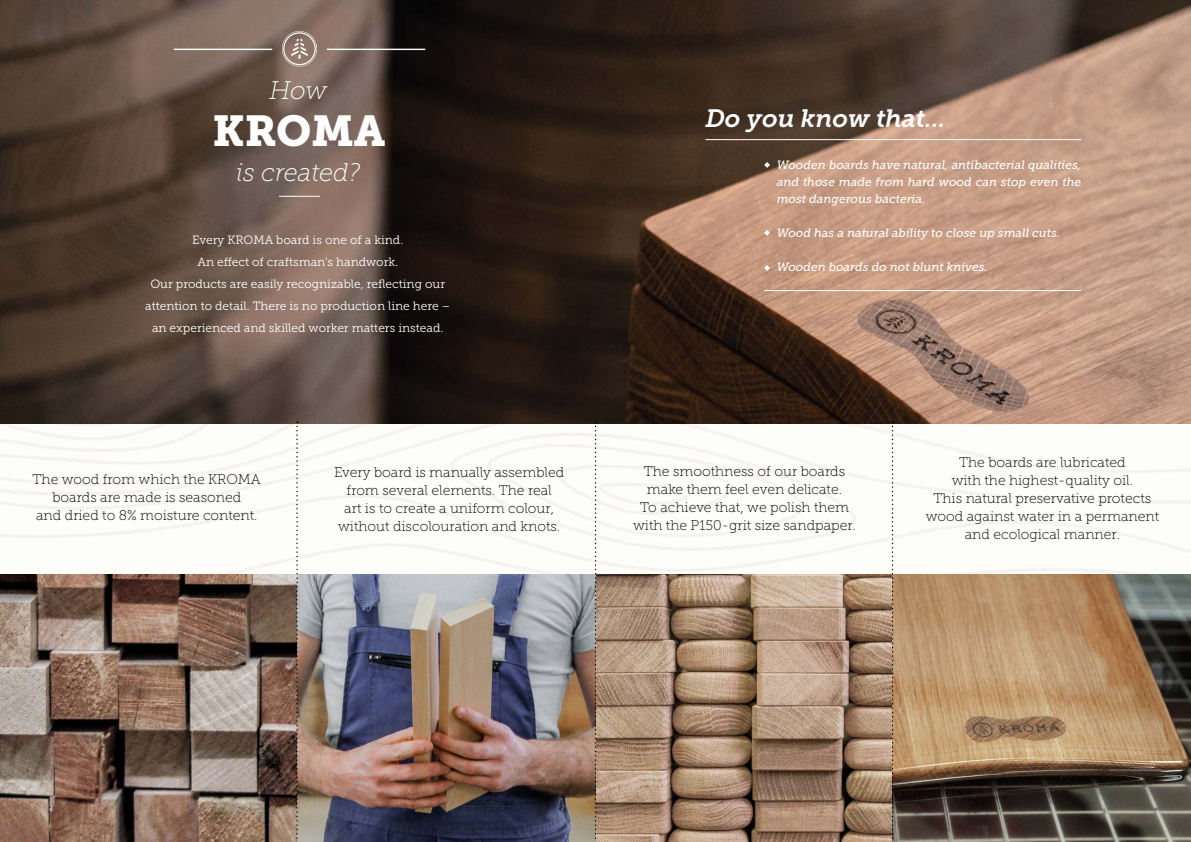
<style>
.page{position:relative;width:1191px;height:842px;background:#fff}
.page>*{position:absolute;margin:0;border:0;box-sizing:border-box;transform-origin:0 0}
.Podstawowy_akapitowy{font:43px "Museo Slab 900";color:#fff}
.Podstawowy_akapitowy-2{font:italic 25.4px "Museo Slab 100";color:#fff}
.Podstawowy_akapitowy-3{font:italic 25px "Museo Slab 700";color:#fff}
.Podstawowy_akapitowy-4{font:14px/18px "Museo Slab 100";color:#000;text-align:center}
.Podstawowy_akapitowy-5{font:12px/22px "Museo Slab 300";color:#fff;text-align:center}
.Podstawowy_akapitowy-6{font:italic 12px/17px "Museo Slab 500";color:#fff;text-align:justify}
</style>
<div class="page">
<img style="left:0;top:423px;width:1191px;height:419px">
<img style="left:0;top:0;width:1191px;height:423px">
<svg style="left:0;top:575px;width:296px;height:267px"></svg>
<img style="left:893px;top:574px;width:298px;height:268px">
<svg style="left:296px;top:421px;width:2px;height:421px"></svg>
<svg style="left:595px;top:421px;width:1px;height:421px"></svg>
<svg style="left:892px;top:421px;width:1px;height:421px"></svg>
<svg style="left:764px;top:162px;width:6px;height:6px"></svg>
<svg style="left:764px;top:230px;width:6px;height:6px"></svg>
<svg style="left:764px;top:265px;width:6px;height:6px"></svg>
<img style="left:282px;top:31px;width:35px;height:37px">
<hr style="left:327px;top:49px;width:98px;height:1px;background:#fff">
<hr style="left:705px;top:139px;width:376px;height:1px;background:#fff">
<hr style="left:764px;top:290px;width:317px;height:1px;background:#fff">
<hr style="left:279px;top:196px;width:41px;height:1px;background:#fff">
<hr style="left:174px;top:49px;width:98px;height:1px;background:#fff">
<p class="Podstawowy_akapitowy-2" style="left:269px;top:77px;width:59px">How</p>
<p class="Podstawowy_akapitowy" style="left:212px;top:106px;width:174px">KROMA</p>
<p class="Podstawowy_akapitowy-2" style="left:236px;top:159px;width:125px">is created?</p>
<p class="Podstawowy_akapitowy-5" style="left:192px;top:229px;width:212px">Every KROMA board is one of a kind.</p>
<p class="Podstawowy_akapitowy-5" style="left:197px;top:251px;width:202px">An effect of craftsman’s handwork.</p>
<p class="Podstawowy_akapitowy-5" style="left:145px;top:273px;width:306px">Our products are easily recognizable, reflecting our attention to detail. There is no production line here – an experienced and skilled worker matters instead.</p>
<p class="Podstawowy_akapitowy-3" style="left:705px;top:104px;width:242px">Do you know that...</p>
<p class="Podstawowy_akapitowy-6" style="left:776px;top:157px;width:306px">Wooden boards have natural, antibacterial qualities, and those made from hard wood can stop even the most dangerous bacteria.</p>
<p class="Podstawowy_akapitowy-6" style="left:776px;top:225px;width:285px">Wood has a natural ability to close up small cuts.</p>
<p class="Podstawowy_akapitowy-6" style="left:776px;top:259px;width:212px">Wooden boards do not blunt knives.</p>
<p class="Podstawowy_akapitowy-4" style="left:33px;top:470px;width:230px">The wood from which the KROMA boards are made is seasoned</p>
<p class="Podstawowy_akapitowy-4" style="left:36px;top:506px;width:223px">and dried to 8% moisture content.</p>
<p class="Podstawowy_akapitowy-4" style="left:334px;top:464px;width:232px">Every board is manually assembled from several elements. The real<br>art is to create a uniform colour, without discolouration and knots.</p>
<p class="Podstawowy_akapitowy-4" style="left:644px;top:462px;width:203px;text-align:left">The smoothness of our boards make them feel even delicate.</p>
<p class="Podstawowy_akapitowy-4" style="left:633px;top:498px;width:224px">To achieve that, we polish them with the P150-grit size sandpaper.</p>
<p class="Podstawowy_akapitowy-4" style="left:959px;top:453px;width:168px">The boards are lubricated</p>
<p class="Podstawowy_akapitowy-4" style="left:951px;top:471px;width:183px">with the highest-quality oil.</p>
<p class="Podstawowy_akapitowy-4" style="left:925px;top:489px;width:235px">This natural preservative protects wood against water in a permanent and ecological manner.</p>
</div>
